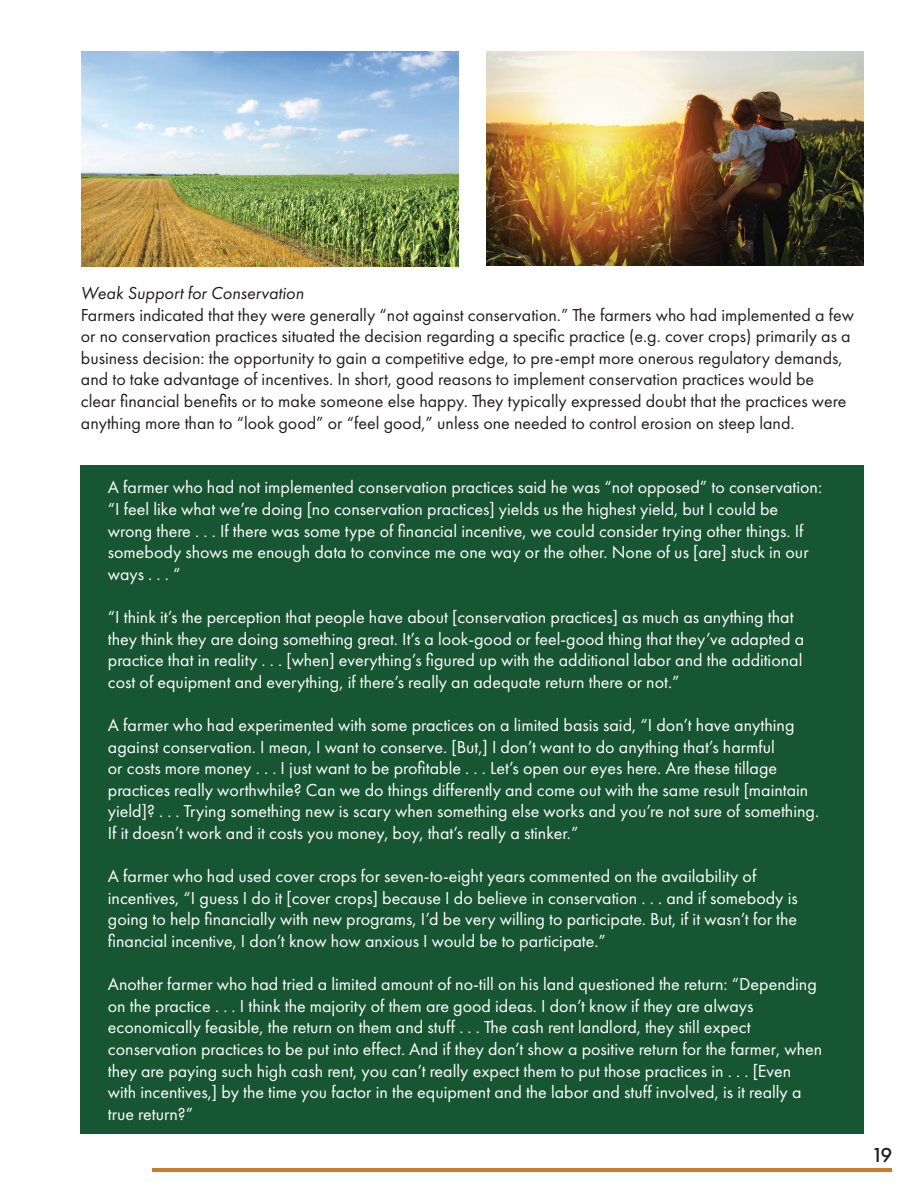
<style>
.page{position:relative;width:918px;height:1188px;background:#fff}
.page>*{position:absolute;margin:0;border:0;box-sizing:border-box;transform-origin:0 0}
.t1{font:500 21px "Futura PT";color:#231f20}
.t2{font:18px/21.6px "Futura PT";color:#fff}
.t3{font:18px/21.6px "Futura PT";color:#231f20}
.t4{font:italic 18px "Futura PT";color:#231f20}
</style>
<div class="page">
<div style="left:81px;top:465px;width:783px;height:669px;background:#175632"></div>
<hr style="left:152px;top:1169px;width:740px;height:3px;background:#ce7b27">
<img style="left:82px;top:51px;width:377px;height:215px">
<img style="left:486px;top:51px;width:377px;height:215px">
<p class="t4" style="left:81px;top:282px;width:224px">Weak Support for Conservation</p>
<p class="t3" style="left:81px;top:304px;width:775px">Farmers indicated that they were generally “not against conservation.” The farmers who had implemented a few or no conservation practices situated the decision regarding a specific practice (e.g. cover crops) primarily as a business decision: the opportunity to gain a competitive edge, to pre-empt more onerous regulatory demands, and to take advantage of incentives. In short, good reasons to implement conservation practices would be<br>clear financial benefits or to make someone else happy. They typically expressed doubt that the practices were anything more than to “look good” or “feel good,” unless one needed to control erosion on steep land.</p>
<p class="t2" style="left:108px;top:477px;width:716px">A farmer who had not implemented conservation practices said he was “not opposed” to conservation: “I feel like what we’re doing [no conservation practices] yields us the highest yield, but I could be wrong there . . . If there was some type of financial incentive, we could consider trying other things. If somebody shows me enough data to convince me one way or the other. None of us [are] stuck in our ways . . . “</p>
<p class="t2" style="left:108px;top:606px;width:698px">“I think it’s the perception that people have about [conservation practices] as much as anything that they think they are doing something great. It’s a look-good or feel-good thing that they’ve adapted a practice that in reality . . . [when] everything’s figured up with the additional labor and the additional cost of equipment and everything, if there’s really an adequate return there or not.”</p>
<p class="t2" style="left:108px;top:714px;width:713px">A farmer who had experimented with some practices on a limited basis said, “I don’t have anything against conservation. I mean, I want to conserve. [But,] I don’t want to do anything that’s harmful<br>or costs more money . . . I just want to be profitable . . . Let’s open our eyes here. Are these tillage practices really worthwhile? Can we do things differently and come out with the same result [maintain yield]? . . . Trying something new is scary when something else works and you’re not sure of something.<br>If it doesn’t work and it costs you money, boy, that’s really a stinker.”</p>
<p class="t2" style="left:108px;top:865px;width:691px">A farmer who had used cover crops for seven-to-eight years commented on the availability of incentives, “I guess I do it [cover crops] because I do believe in conservation . . . and if somebody is going to help financially with new programs, I’d be very willing to participate. But, if it wasn’t for the financial incentive, I don’t know how anxious I would be to participate.”</p>
<p class="t2" style="left:108px;top:973px;width:716px">Another farmer who had tried a limited amount of no-till on his land questioned the return: “Depending on the practice . . . I think the majority of them are good ideas. I don’t know if they are always economically feasible, the return on them and stuff . . . The cash rent landlord, they still expect conservation practices to be put into effect. And if they don’t show a positive return for the farmer, when they are paying such high cash rent, you can’t really expect them to put those practices in . . . [Even with incentives,] by the time you factor in the equipment and the labor and stuff involved, is it really a true return?”</p>
<p class="t1" style="left:872px;top:1142px;width:22px">19</p>
</div>
